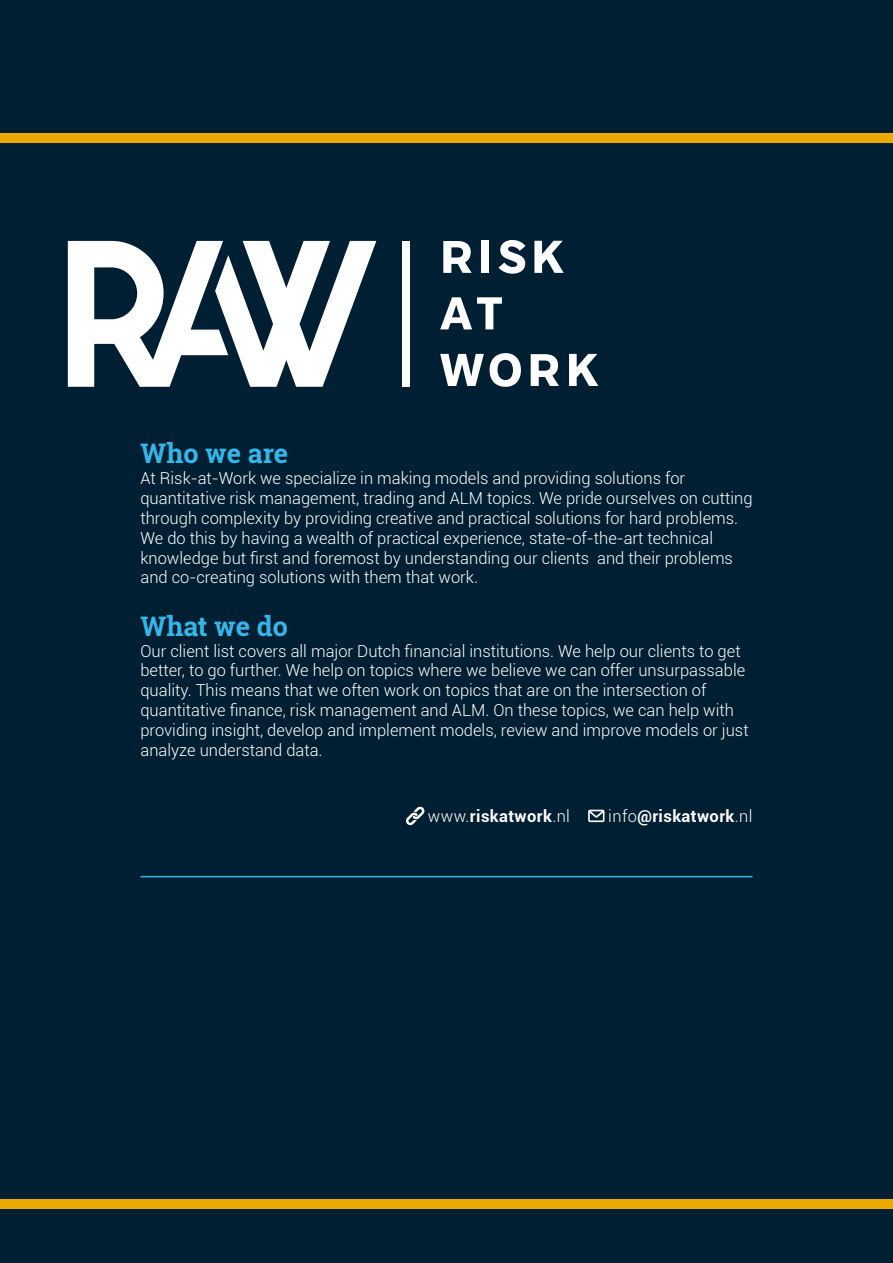
<style>
.page{position:relative;width:893px;height:1263px;background:#001f33}
.page>*{position:absolute;margin:0;border:0;box-sizing:border-box;transform-origin:0 0}
.t1{font:700 27px "Roboto Slab";color:#33b6e8}
.t2{font:300 16.5px/19.8px "Roboto";color:#fff}
.t3{font:700 16.5px "Roboto";letter-spacing:.025em;color:#fff}
.s1{font-weight:300}
</style>
<div class="page">
<svg style="left:68px;top:241px;width:308px;height:146px"></svg>
<div style="left:402px;top:241px;width:8px;height:146px;background:#fff"></div>
<svg style="left:443px;top:241px;width:29px;height:32px"></svg>
<div style="left:481px;top:241px;width:8px;height:32px;background:#fff"></div>
<svg style="left:499px;top:240px;width:26px;height:34px"></svg>
<svg style="left:534px;top:241px;width:30px;height:32px"></svg>
<svg style="left:440px;top:297px;width:62px;height:32px"></svg>
<svg style="left:440px;top:354px;width:44px;height:32px"></svg>
<svg style="left:490px;top:353px;width:31px;height:34px"></svg>
<svg style="left:531px;top:354px;width:28px;height:32px"></svg>
<svg style="left:569px;top:354px;width:29px;height:32px"></svg>
<div style="left:0;top:1200px;width:893px;height:9px;background:#ecaa00"></div>
<div style="left:0;top:134px;width:893px;height:9px;background:#ecaa00"></div>
<svg style="left:588px;top:810px;width:16px;height:12px"></svg>
<svg style="left:406px;top:806px;width:19px;height:19px"></svg>
<hr style="left:140px;top:876px;width:612px;height:1px;background:#33b6e8">
<h1 class="t1" style="left:140px;top:435px;width:149px">Who we are</h1>
<p class="t2" style="left:140px;top:468px;width:614px">At Risk-at-Work we specialize in making models and providing solutions for quantitative risk management, trading and ALM topics. We pride ourselves on cutting through complexity by providing creative and practical solutions for hard problems.<br>We do this by having a wealth of practical experience, state-of-the-art technical knowledge but first and foremost by understanding our clients and their problems and co-creating solutions with them that work.</p>
<h1 class="t1" style="left:140px;top:607px;width:149px">What we do</h1>
<p class="t2" style="left:140px;top:640px;width:610px">Our client list covers all major Dutch financial institutions. We help our clients to get better, to go further. We help on topics where we believe we can offer unsurpassable quality. This means that we often work on topics that are on the intersection of quantitative finance, risk management and ALM. On these topics, we can help with providing insight, develop and implement models, review and improve models or just analyze understand data.</p>
<p class="t3" style="left:428px;top:804px;width:144px"><span class="s1">www.</span>riskatwork<span class="s1">.nl</span></p>
<p class="t3" style="left:608px;top:804px;width:146px"><span class="s1">info</span>@riskatwork<span class="s1">.nl</span></p>
</div>
